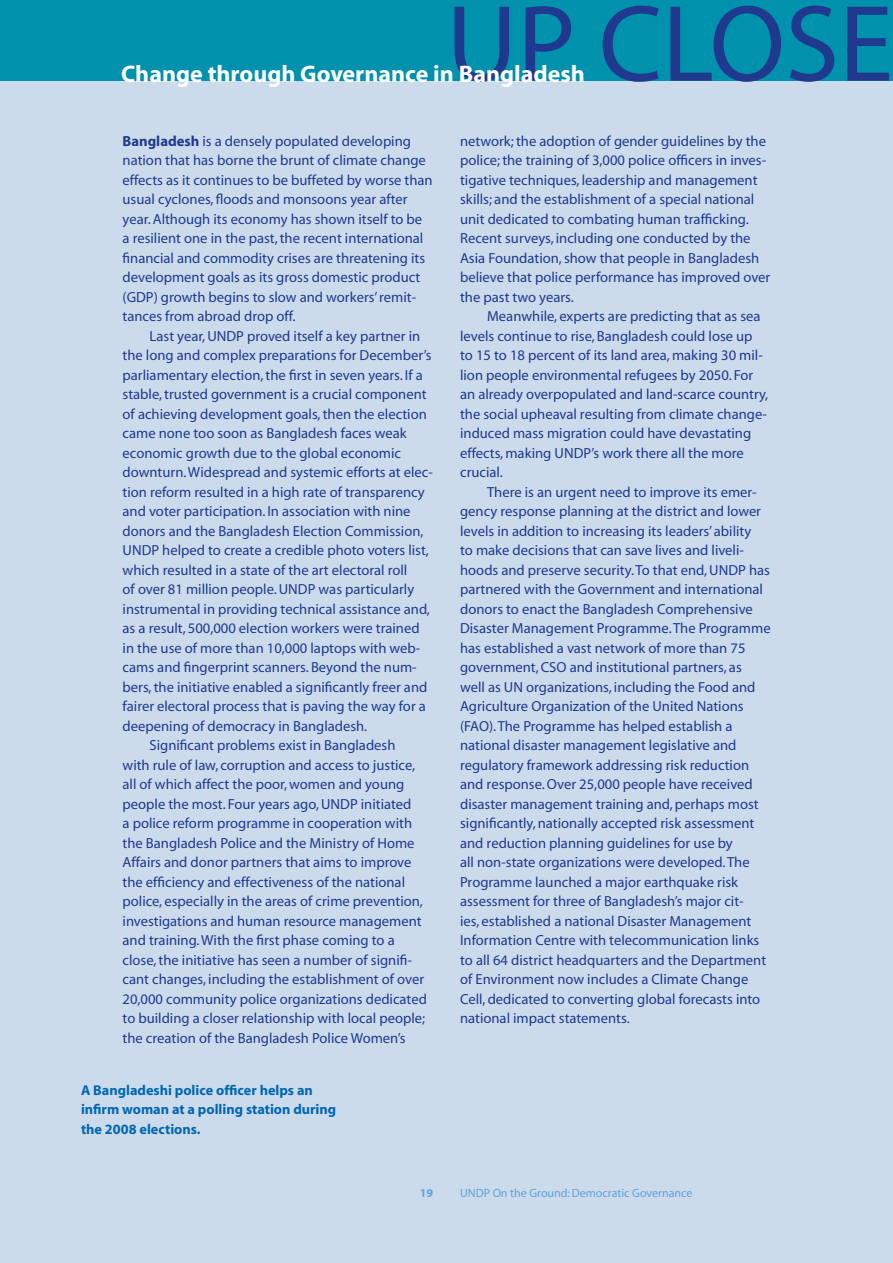
<style>
.page{position:relative;width:893px;height:1263px;background:#fff}
.page>*{position:absolute;margin:0;border:0;box-sizing:border-box;transform-origin:0 0}
.t1{font:109.5px "Myriad";color:#1e398d}
.t2{font:700 24px "Myriad";color:#fff}
.t3{font:14.7px/19.5px "Myriad";color:#1e398d}
.t4{font:700 14.25px/19.5px "Myriad";color:#0067b1}
.t5{font:12px "Myriad";color:#62a1d7}
.t6{font:700 12px "Myriad";color:#62a1d7}
.s1{font-weight:700}
</style>
<div class="page">
<div style="left:0;top:0;width:893px;height:81px;background:#0091ac"></div>
<div style="left:0;top:81px;width:893px;height:1182px;background:#ccdbec"></div>
<h1 class="t1" style="left:446px;top:-10px;width:436px">UP CLOSE</h1>
<h2 class="t2" style="left:121px;top:61px;width:465px">Change through Governance in Bangladesh</h2>
<p class="t3" style="left:123px;top:132px;width:312px"><span class="s1">Bangladesh</span> is a densely populated developing nation that has borne the brunt of climate change effects as it continues to be buffeted by worse than usual cyclones, floods and monsoons year after year. Although its economy has shown itself to be a resilient one in the past, the recent international financial and commodity crises are threatening its development goals as its gross domestic product (GDP) growth begins to slow and workers’ remit&shy;tances from abroad drop off.</p>
<p class="t3" style="left:150px;top:327px;width:272px">Last year, UNDP proved itself a key partner in</p>
<p class="t3" style="left:123px;top:346px;width:310px">the long and complex preparations for December’s</p>
<p class="t3" style="left:123px;top:366px;width:302px">parliamentary election, the first in seven years. If a</p>
<p class="t3" style="left:123px;top:385px;width:305px">stable, trusted government is a crucial component</p>
<p class="t3" style="left:123px;top:405px;width:306px">of achieving development goals, then the election</p>
<p class="t3" style="left:123px;top:424px;width:286px">came none too soon as Bangladesh faces weak</p>
<p class="t3" style="left:123px;top:444px;width:280px">economic growth due to the global economic</p>
<p class="t3" style="left:123px;top:463px;width:312px">downturn. Widespread and systemic efforts at elec-</p>
<p class="t3" style="left:123px;top:483px;width:304px">tion reform resulted in a high rate of transparency</p>
<p class="t3" style="left:123px;top:502px;width:289px">and voter participation. In association with nine</p>
<p class="t3" style="left:123px;top:522px;width:302px">donors and the Bangladesh Election Commission,</p>
<p class="t3" style="left:123px;top:541px;width:308px">UNDP helped to create a credible photo voters list,</p>
<p class="t3" style="left:123px;top:561px;width:286px">which resulted in a state of the art electoral roll</p>
<p class="t3" style="left:123px;top:580px;width:293px">of over 81 million people. UNDP was particularly</p>
<p class="t3" style="left:123px;top:600px;width:309px">instrumental in providing technical assistance and,</p>
<p class="t3" style="left:123px;top:619px;width:298px">as a result, 500,000 election workers were trained</p>
<p class="t3" style="left:123px;top:639px;width:299px">in the use of more than 10,000 laptops with web-</p>
<p class="t3" style="left:123px;top:658px;width:296px">cams and fingerprint scanners. Beyond the num-</p>
<p class="t3" style="left:123px;top:678px;width:306px">bers, the initiative enabled a significantly freer and</p>
<p class="t3" style="left:123px;top:697px;width:305px">fairer electoral process that is paving the way for a</p>
<p class="t3" style="left:123px;top:717px;width:246px">deepening of democracy in Bangladesh.</p>
<p class="t3" style="left:150px;top:736px;width:247px">Significant problems exist in Bangladesh</p>
<p class="t3" style="left:123px;top:756px;width:294px">with rule of law, corruption and access to justice,</p>
<p class="t3" style="left:123px;top:775px;width:283px">all of which affect the poor, women and young</p>
<p class="t3" style="left:123px;top:795px;width:290px">people the most. Four years ago, UNDP initiated</p>
<p class="t3" style="left:123px;top:814px;width:291px">a police reform programme in cooperation with</p>
<p class="t3" style="left:123px;top:834px;width:293px">the Bangladesh Police and the Ministry of Home</p>
<p class="t3" style="left:123px;top:853px;width:290px">Affairs and donor partners that aims to improve</p>
<p class="t3" style="left:123px;top:873px;width:284px">the efficiency and effectiveness of the national</p>
<p class="t3" style="left:123px;top:892px;width:302px">police, especially in the areas of crime prevention,</p>
<p class="t3" style="left:123px;top:912px;width:300px">investigations and human resource management</p>
<p class="t3" style="left:123px;top:931px;width:274px">and training. With the first phase coming to a</p>
<p class="t3" style="left:123px;top:951px;width:291px">close, the initiative has seen a number of signifi-</p>
<p class="t3" style="left:123px;top:970px;width:303px">cant changes, including the establishment of over</p>
<p class="t3" style="left:123px;top:990px;width:306px">20,000 community police organizations dedicated</p>
<p class="t3" style="left:123px;top:1009px;width:304px">to building a closer relationship with local people;</p>
<p class="t3" style="left:123px;top:1029px;width:285px">the creation of the Bangladesh Police Women’s</p>
<p class="t4" style="left:81px;top:1081px;width:257px">A Bangladeshi police officer helps an infirm woman at a polling station during the 2008 elections.</p>
<p class="t3" style="left:460px;top:132px;width:312px">network; the adoption of gender guidelines by the police; the training of 3,000 police officers in inves&shy;tigative techniques, leadership and management skills; and the establishment of a special national unit dedicated to combating human trafficking.<br>Recent surveys, including one conducted by the Asia Foundation, show that people in Bangladesh believe that police performance has improved over the past two years.</p>
<p class="t3" style="left:460px;top:307px;width:310px;text-indent:27px">Meanwhile, experts are predicting that as sea levels continue to rise, Bangladesh could lose up to 15 to 18 percent of its land area, making 30 mil&shy;lion people environmental refugees by 2050. For an already overpopulated and land-scarce country, the social upheaval resulting from climate change&shy;induced mass migration could have devastating effects, making UNDP’s work there all the more crucial.</p>
<p class="t3" style="left:460px;top:483px;width:312px;text-indent:27px">There is an urgent need to improve its emer&shy;gency response planning at the district and lower levels in addition to increasing its leaders’ ability<br>to make decisions that can save lives and liveli&shy;hoods and preserve security. To that end, UNDP has partnered with the Government and international donors to enact the Bangladesh Comprehensive Disaster Management Programme. The Programme has established a vast network of more than 75 government, CSO and institutional partners, as<br>well as UN organizations, including the Food and Agriculture Organization of the United Nations (FAO). The Programme has helped establish a national disaster management legislative and regulatory framework addressing risk reduction and response. Over 25,000 people have received disaster management training and, perhaps most significantly, nationally accepted risk assessment and reduction planning guidelines for use by<br>all non-state organizations were developed. The Programme launched a major earthquake risk assessment for three of Bangladesh’s major cit-<br>ies, established a national Disaster Management Information Centre with telecommunication links to all 64 district headquarters and the Department of Environment now includes a Climate Change Cell, dedicated to converting global forecasts into national impact statements.</p>
<p class="t6" style="left:420px;top:1187px;width:15px">19</p>
<p class="t5" style="left:460px;top:1187px;width:234px">UNDP On the Ground: Democratic Governance</p>
</div>
